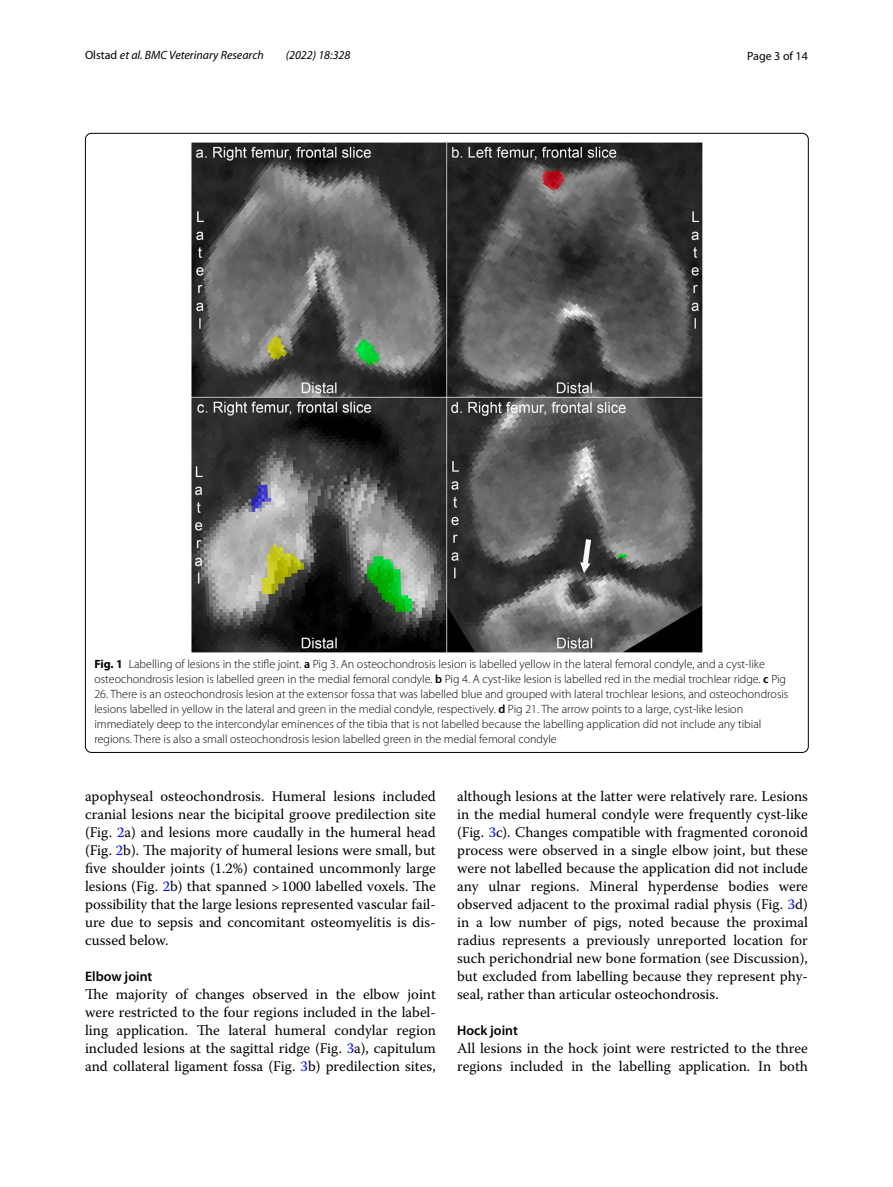
<style>
.page{position:relative;width:893px;height:1187px;background:#fff}
.page>*{position:absolute;margin:0;border:0;box-sizing:border-box;transform-origin:0 0}
.t1{font:14.7px/18px "Warnock Pro";color:#000;text-align:justify}
.t2{font:600 13.8px "Myriad Pro";color:#000}
.t3{font:300 12px/15px "Myriad Pro";color:#000}
.t4{font:italic 12px "Myriad Pro";color:#000}
.t5{font:12px "Myriad Pro";color:#000}
.s1{font-style:normal}
.s2{font-weight:700}
.s3{font-weight:600}
.s4{color:#00f}
</style>
<div class="page">
<img style="left:192px;top:142px;width:510px;height:511px">
<p class="t4" style="left:85px;top:48px;width:180px"><span class="s1">Olstad</span> et al. BMC Veterinary Research</p>
<p class="t4" style="left:286px;top:48px;width:66px">(2022) 18:328</p>
<p class="t5" style="left:747px;top:48px;width:62px">Page 3 of 14</p>
<p class="t3" style="left:94px;top:656px;width:693px"><span class="s2">Fig. 1</span> Labelling of lesions in the stifle joint. <span class="s3">a</span> Pig 3. An osteochondrosis lesion is labelled yellow in the lateral femoral condyle, and a cyst-like osteochondrosis lesion is labelled green in the medial femoral condyle. <span class="s3">b</span> Pig 4. A cyst-like lesion is labelled red in the medial trochlear ridge. <span class="s3">c</span> Pig</p>
<p class="t3" style="left:94px;top:686px;width:695px">26. There is an osteochondrosis lesion at the extensor fossa that was labelled blue and grouped with lateral trochlear lesions, and osteochondrosis lesions labelled in yellow in the lateral and green in the medial condyle, respectively. <span class="s3">d</span> Pig 21. The arrow points to a large, cyst-like lesion immediately deep to the intercondylar eminences of the tibia that is not labelled because the labelling application did not include any tibial regions. There is also a small osteochondrosis lesion labelled green in the medial femoral condyle</p>
<p class="t1" style="left:85px;top:786px;width:352px">apophyseal osteochondrosis. Humeral lesions included cranial lesions near the bicipital groove predilection site (Fig. <span class="s4">2</span>a) and lesions more caudally in the humeral head (Fig. <span class="s4">2</span>b). The majority of humeral lesions were small, but five shoulder joints (1.2%) contained uncommonly large lesions (Fig. <span class="s4">2</span>b) that spanned &gt;1000 labelled voxels. The possibility that the large lesions represented vascular fail&shy;ure due to sepsis and concomitant osteomyelitis is dis&shy;cussed below.</p>
<p class="t2" style="left:85px;top:967px;width:69px">Elbow joint</p>
<p class="t1" style="left:85px;top:984px;width:352px">The majority of changes observed in the elbow joint were restricted to the four regions included in the label&shy;ling application. The lateral humeral condylar region included lesions at the sagittal ridge (Fig. <span class="s4">3</span>a), capitulum and collateral ligament fossa (Fig. <span class="s4">3</span>b) predilection sites,</p>
<p class="t1" style="left:457px;top:786px;width:352px">although lesions at the latter were relatively rare. Lesions in the medial humeral condyle were frequently cyst-like (Fig. <span class="s4">3</span>c). Changes compatible with fragmented coronoid process were observed in a single elbow joint, but these were not labelled because the application did not include any ulnar regions. Mineral hyperdense bodies were observed adjacent to the proximal radial physis (Fig. <span class="s4">3</span>d) in a low number of pigs, noted because the proximal radius represents a previously unreported location for such perichondrial new bone formation (see Discussion), but excluded from labelling because they represent phy&shy;seal, rather than articular osteochondrosis.</p>
<p class="t2" style="left:457px;top:1021px;width:62px">Hock joint</p>
<p class="t1" style="left:457px;top:1038px;width:352px">All lesions in the hock joint were restricted to the three regions included in the labelling application. In both</p>
</div>
